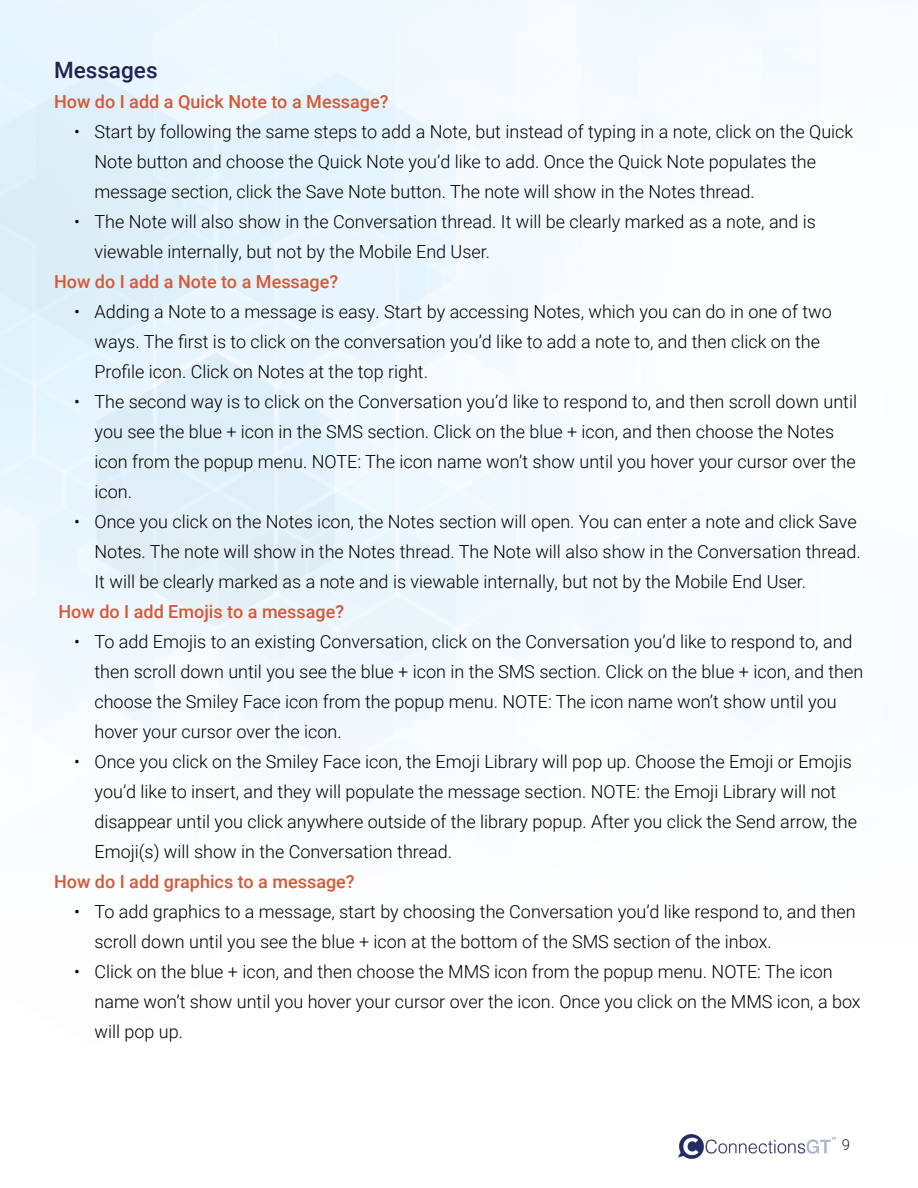
<style>
.page{position:relative;width:918px;height:1188px;background:#fff}
.page>*{position:absolute;margin:0;border:0;box-sizing:border-box;transform-origin:0 0}
.t1{font:500 22.5px "Roboto";color:#1d2452}
.t2{font:300 18px/30px "Roboto";color:#000}
.t3{font:500 18px "Roboto";color:#d45937}
.t4{font:300 15px "Roboto";color:#231f20}
</style>
<div class="page">
<img style="left:678px;top:1134px;width:157px;height:25px">
<p class="t1" style="left:54px;top:54px;width:105px">Messages</p>
<p class="t3" style="left:54px;top:89px;width:336px">How do I add a Quick Note to a Message?</p>
<p class="t2" style="left:94px;top:116px;width:760px;text-indent:-20px">• Start by following the same steps to add a Note, but instead of typing in a note, click on the Quick<br>Note button and choose the Quick Note you’d like to add. Once the Quick Note populates the message section, click the Save Note button. The note will show in the Notes thread.</p>
<p class="t2" style="left:94px;top:206px;width:723px;text-indent:-20px">• The Note will also show in the Conversation thread. It will be clearly marked as a note, and is viewable internally, but not by the Mobile End User.</p>
<p class="t3" style="left:54px;top:269px;width:286px">How do I add a Note to a Message?</p>
<p class="t2" style="left:94px;top:296px;width:739px;text-indent:-20px">• Adding a Note to a message is easy. Start by accessing Notes, which you can do in one of two ways. The first is to click on the conversation you’d like to add a note to, and then click on the<br>Profile icon. Click on Notes at the top right.</p>
<p class="t2" style="left:94px;top:386px;width:764px;text-indent:-20px">• The second way is to click on the Conversation you’d like to respond to, and then scroll down until you see the blue + icon in the SMS section. Click on the blue + icon, and then choose the Notes icon from the popup menu. NOTE: The icon name won’t show until you hover your cursor over the icon.</p>
<p class="t2" style="left:94px;top:506px;width:768px;text-indent:-20px">• Once you click on the Notes icon, the Notes section will open. You can enter a note and click Save<br>Notes. The note will show in the Notes thread. The Note will also show in the Conversation thread.<br>It will be clearly marked as a note and is viewable internally, but not by the Mobile End User.</p>
<p class="t3" style="left:58px;top:599px;width:287px">How do I add Emojis to a message?</p>
<p class="t2" style="left:94px;top:626px;width:770px;text-indent:-20px">• To add Emojis to an existing Conversation, click on the Conversation you’d like to respond to, and then scroll down until you see the blue + icon in the SMS section. Click on the blue + icon, and then choose the Smiley Face icon from the popup menu. NOTE: The icon name won’t show until you hover your cursor over the icon.</p>
<p class="t2" style="left:94px;top:746px;width:764px;text-indent:-20px">• Once you click on the Smiley Face icon, the Emoji Library will pop up. Choose the Emoji or Emojis you’d like to insert, and they will populate the message section. NOTE: the Emoji Library will not disappear until you click anywhere outside of the library popup. After you click the Send arrow, the Emoji(s) will show in the Conversation thread.</p>
<p class="t3" style="left:54px;top:869px;width:302px">How do I add graphics to a message?</p>
<p class="t2" style="left:94px;top:896px;width:763px;text-indent:-20px">• To add graphics to a message, start by choosing the Conversation you’d like respond to, and then scroll down until you see the blue + icon at the bottom of the SMS section of the inbox.</p>
<p class="t2" style="left:94px;top:956px;width:768px;text-indent:-20px">• Click on the blue + icon, and then choose the MMS icon from the popup menu. NOTE: The icon name won’t show until you hover your cursor over the icon. Once you click on the MMS icon, a box will pop up.</p>
<p class="t4" style="left:842px;top:1134px;width:10px">9</p>
</div>
